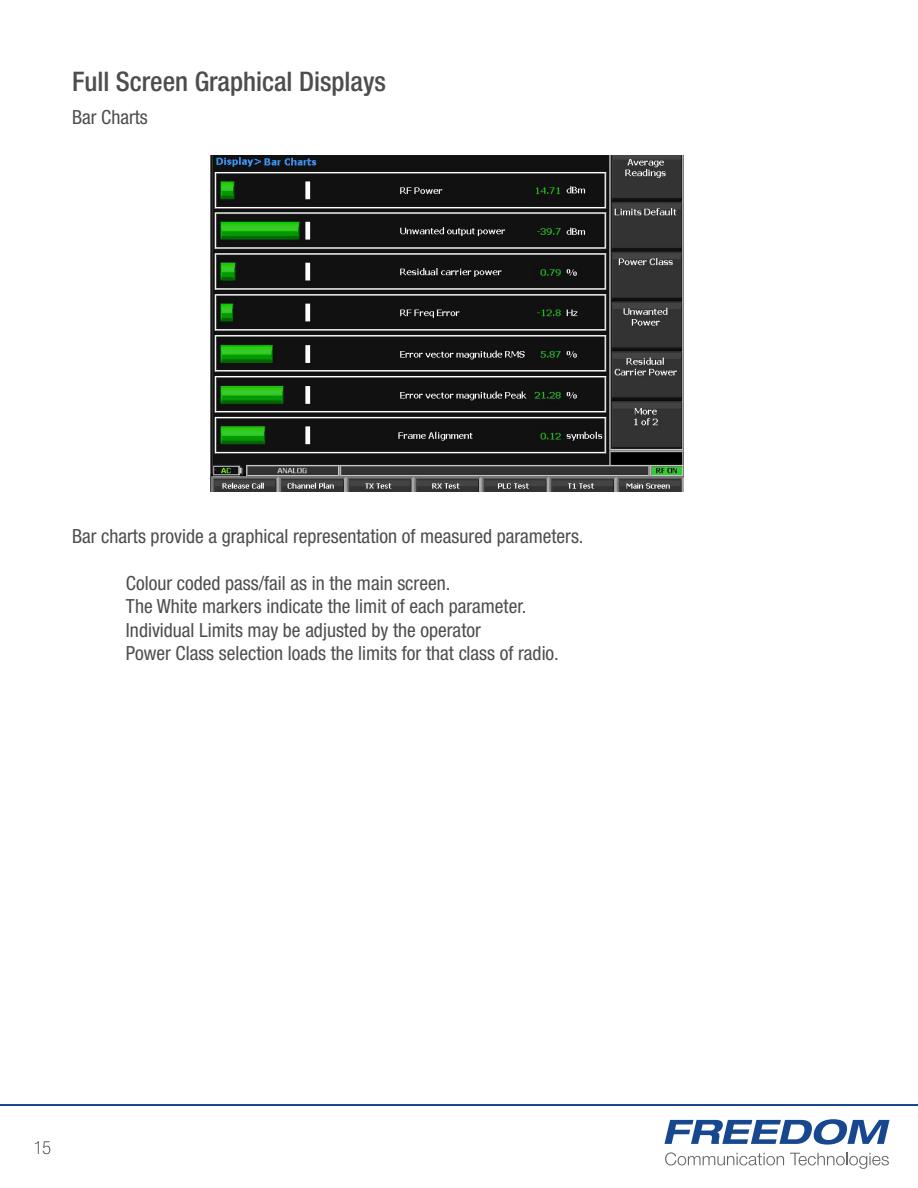
<style>
.page{position:relative;width:918px;height:1188px;background:#fff}
.page>*{position:absolute;margin:0;border:0;box-sizing:border-box;transform-origin:0 0}
.t1{font:500 condensed 27px "Helvetica Neue LT Std";color:#4e4d4e}
.t2{font:condensed 19.5px/23.4px "Helvetica Neue LT Std";color:#4e4d4e}
.t3{font:100 condensed 18px "Helvetica Neue LT Std";color:#231f20}
</style>
<div class="page">
<svg style="left:665px;top:1152px;width:119px;height:13px"></svg>
<svg style="left:790px;top:1153px;width:99px;height:16px"></svg>
<svg style="left:664px;top:1119px;width:226px;height:26px"></svg>
<hr style="left:0;top:1104px;width:918px;height:1px;background:#17478f">
<img style="left:211px;top:155px;width:473px;height:337px">
<h1 class="t1" style="left:72px;top:66px;width:316px">Full Screen Graphical Displays</h1>
<p class="t2" style="left:72px;top:105px;width:77px">Bar Charts</p>
<p class="t2" style="left:72px;top:524px;width:513px">Bar charts provide a graphical representation of measured parameters.</p>
<p class="t2" style="left:126px;top:571px;width:434px">Colour coded pass/fail as in the main screen.<br>The White markers indicate the limit of each parameter.<br>Individual Limits may be adjusted by the operator<br>Power Class selection loads the limits for that class of radio.</p>
<p class="t3" style="left:34px;top:1138px;width:19px">15</p>
</div>
